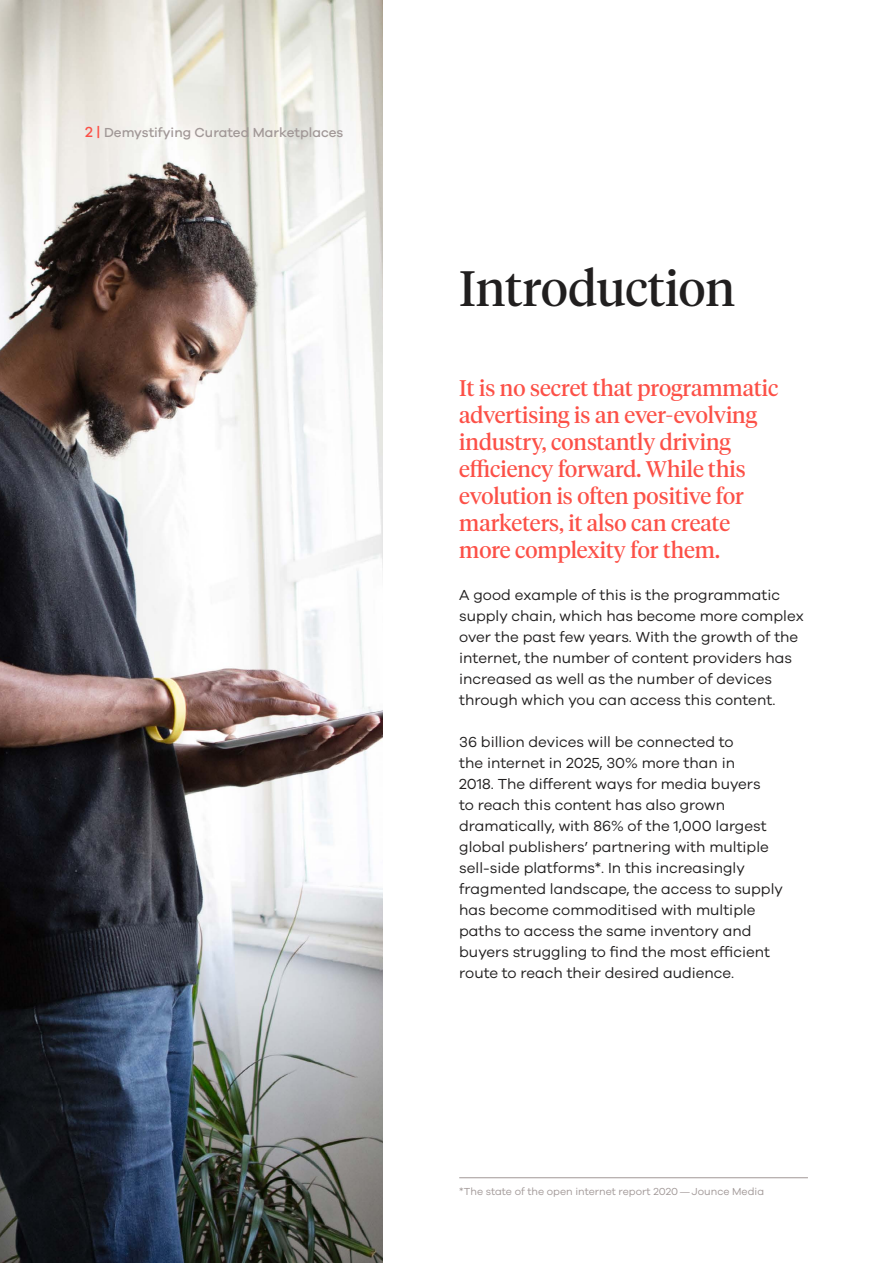
<style>
.page{position:relative;width:893px;height:1263px;background:#fff}
.page>*{position:absolute;margin:0;border:0;box-sizing:border-box;transform-origin:0 0}
.t1{font:49.5px "Tiempos Headline";color:#211f1f}
.t2{font:22.5px/27px "Tiempos Headline";color:#fc5047}
.t3{font:15px/21px "Galano Grotesque";color:#211f1f}
.t4{font:500 13.5px "Galano Grotesque";color:#a19897}
.t5{font:10.5px "Galano Grotesque";color:#a19897}
.s1{font-size:15px;color:#fc5047}
</style>
<div class="page">
<img style="left:0;top:0;width:383px;height:1263px">
<hr style="left:459px;top:1177px;width:349px;height:1px;background:#a19897">
<p class="t4" style="left:85px;top:125px;width:260px"><span class="s1">2 |</span> Demystifying Curated Marketplaces</p>
<h1 class="t1" style="left:459px;top:255px;width:278px">Introduction</h1>
<h2 class="t2" style="left:459px;top:373px;width:321px">It is no secret that programmatic advertising is an ever-evolving industry, constantly driving efficiency forward. While this evolution is often positive for marketers, it also can create more complexity for them.</h2>
<p class="t3" style="left:459px;top:584px;width:346px">A good example of this is the programmatic supply chain, which has become more complex over the past few years. With the growth of the internet, the number of content providers has increased as well as the number of devices through which you can access this content.</p>
<p class="t3" style="left:459px;top:731px;width:325px">36 billion devices will be connected to<br>the internet in 2025, 30% more than in<br>2018. The different ways for media buyers<br>to reach this content has also grown dramatically, with 86% of the 1,000 largest global publishers’ partnering with multiple sell-side platforms*. In this increasingly fragmented landscape, the access to supply has become commoditised with multiple paths to access the same inventory and buyers struggling to find the most efficient route to reach their desired audience.</p>
<p class="t5" style="left:459px;top:1185px;width:306px">*The state of the open internet report 2020—Jounce Media</p>
</div>
